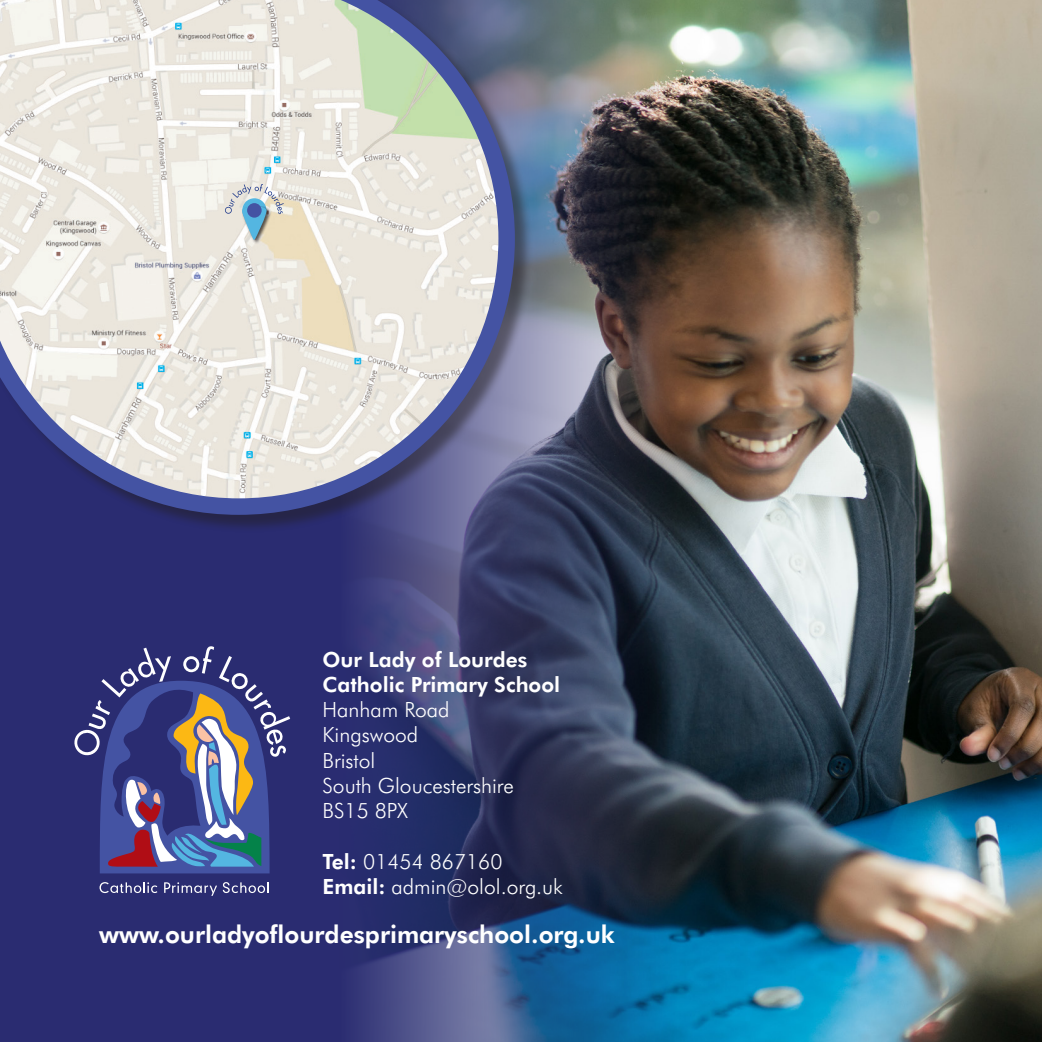
<style>
.page{position:relative;width:1042px;height:1042px;background:#fff}
.page>*{position:absolute;margin:0;border:0;box-sizing:border-box;transform-origin:0 0}
.t1{font:800 24.5px "Futura BT";color:#fff}
.t2{font:300 21px "Futura BT";color:#fff}
.t3{font:800 21px/25.2px "Futura BT";color:#fff}
.s1{font-weight:800}
</style>
<div class="page">
<img style="left:677px;top:0;width:365px;height:1042px">
<div style="left:0;top:0;width:337px;height:1042px;background:#2a2c71"></div>
<img style="left:337px;top:0;width:340px;height:1042px">
<svg style="left:100px;top:882px;width:57px;height:11px"></svg>
<svg style="left:164px;top:882px;width:53px;height:14px"></svg>
<svg style="left:223px;top:882px;width:46px;height:11px"></svg>
<svg style="left:74px;top:646px;width:216px;height:227px"></svg>
<div style="left:0;top:0;width:534px;height:533px;background:#231f20;opacity:.5"></div>
<svg style="left:0;top:0;width:523px;height:523px;background:#c6c6cb"></svg>
<div style="left:242px;top:206px;width:29px;height:38px;background:#231f20;opacity:.75"></div>
<svg style="left:225px;top:184px;width:59px;height:57px;background:#c1ccce"></svg>
<p class="t3" style="left:322px;top:646px;width:239px">Our Lady of Lourdes<br>Catholic Primary School</p>
<p class="t2" style="left:322px;top:697px;width:128px">Hanham Road</p>
<p class="t2" style="left:322px;top:722px;width:97px">Kingswood</p>
<p class="t2" style="left:322px;top:747px;width:54px">Bristol</p>
<p class="t2" style="left:322px;top:772px;width:193px">South Gloucestershire</p>
<p class="t2" style="left:322px;top:798px;width:87px">BS15 8PX</p>
<p class="t2" style="left:322px;top:848px;width:181px"><span class="s1">Tel:</span> 01454 867160</p>
<p class="t2" style="left:322px;top:873px;width:242px"><span class="s1">Email:</span> admin@olol.org.uk</p>
<p class="t1" style="left:99px;top:920px;width:517px">www.ourladyoflourdesprimaryschool.org.uk</p>
</div>
